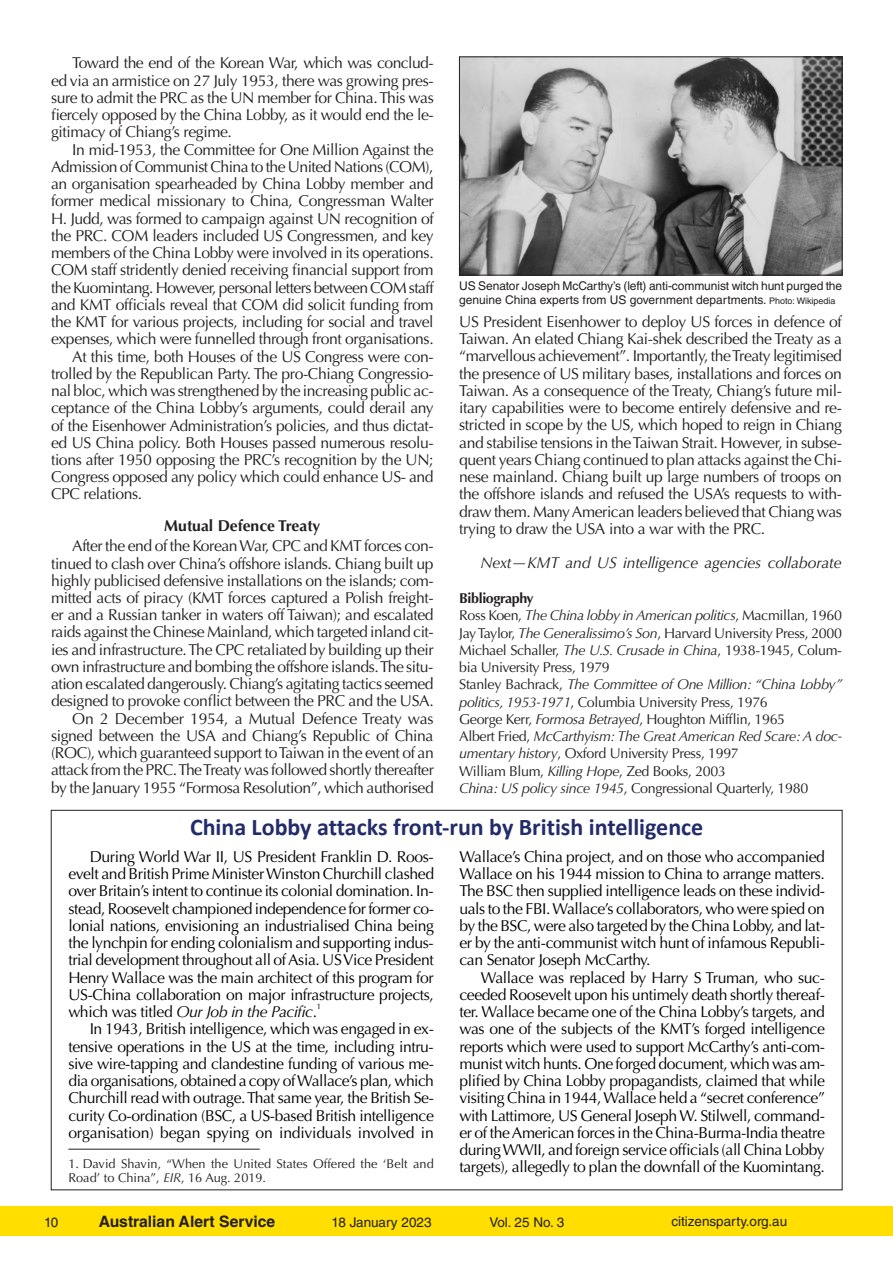
<style>
.page{position:relative;width:893px;height:1263px;background:#fff}
.page>*{position:absolute;margin:0;border:0;box-sizing:border-box;transform-origin:0 0}
.t1{font:700 24px "Calibri";color:#232c6a}
.t2{font:15.75px/17.2px "Optima LT Std";letter-spacing:-.025em;color:#231f20;text-align:justify}
.t3{font:15.75px/17.2px "Optima LT Std";letter-spacing:-.025em;color:#000;text-align:justify}
.t4{font:italic 15.75px "Optima LT Std";letter-spacing:-.01em;color:#231f20}
.t5{font:700 15.75px "Helvetica LT Std";color:#231f20}
.t6{font:700 15.75px "Optima LT Std";color:#231f20}
.t7{font:14.25px/17.2px "Optima LT Std";letter-spacing:-.025em;color:#231f20}
.t8{font:13.5px "Helvetica LT Std";color:#231f20}
.t9{font:12.75px/14.2px "Optima LT Std";color:#231f20}
.t10{font:12px/14.4px "Helvetica LT Std";letter-spacing:-.005em;color:#231f20}
.t11{font:7.8px "Optima LT Std";color:#000}
.s1{font-size:9px}
.s2{font-weight:700}
.s3{font-style:italic}
</style>
<div class="page">
<div style="left:0;top:1206px;width:893px;height:30px;background:#ffde00"></div>
<hr style="left:68px;top:1149px;width:192px;height:1px;background:#231f20">
<img style="left:461px;top:59px;width:379px;height:214px">
<div style="left:459px;top:57px;width:383px;height:218px;border:1px solid #231f20"></div>
<p class="t2" style="left:51px;top:55px;width:384px;text-indent:21px">Toward the end of the Korean War, which was conclud&shy;ed via an armistice on 27 July 1953, there was growing pres&shy;sure to admit the PRC as the UN member for China. This was fiercely opposed by the China Lobby, as it would end the le&shy;gitimacy of Chiang’s regime.</p>
<p class="t2" style="left:72px;top:141px;width:363px">In mid-1953, the Committee for One Million Against the</p>
<p class="t2" style="left:51px;top:158px;width:384px">Admission of Communist China to the United Nations (COM),</p>
<p class="t2" style="left:51px;top:175px;width:384px">an organisation spearheaded by China Lobby member and</p>
<p class="t2" style="left:51px;top:193px;width:384px">former medical missionary to China, Congressman Walter</p>
<p class="t2" style="left:51px;top:210px;width:384px">H. Judd, was formed to campaign against UN recognition of</p>
<p class="t2" style="left:51px;top:227px;width:384px">the PRC. COM leaders included US Congressmen, and key</p>
<p class="t2" style="left:51px;top:244px;width:384px">members of the China Lobby were involved in its operations.</p>
<p class="t2" style="left:51px;top:262px;width:384px">COM staff stridently denied receiving financial support from</p>
<p class="t2" style="left:51px;top:279px;width:384px">the Kuomintang. However, personal letters between COM staff</p>
<p class="t2" style="left:51px;top:296px;width:384px">and KMT officials reveal that COM did solicit funding from</p>
<p class="t2" style="left:51px;top:313px;width:384px">the KMT for various projects, including for social and travel</p>
<p class="t2" style="left:51px;top:330px;width:384px">expenses, which were funnelled through front organisations.</p>
<p class="t2" style="left:72px;top:348px;width:363px">At this time, both Houses of the US Congress were con-</p>
<p class="t2" style="left:51px;top:365px;width:384px">trolled by the Republican Party. The pro-Chiang Congressio-</p>
<p class="t2" style="left:51px;top:382px;width:384px">nal bloc, which was strengthened by the increasing public ac-</p>
<p class="t2" style="left:51px;top:399px;width:384px">ceptance of the China Lobby’s arguments, could derail any</p>
<p class="t2" style="left:51px;top:417px;width:384px">of the Eisenhower Administration’s policies, and thus dictat-</p>
<p class="t2" style="left:51px;top:434px;width:384px">ed US China policy. Both Houses passed numerous resolu-</p>
<p class="t2" style="left:51px;top:451px;width:384px">tions after 1950 opposing the PRC’s recognition by the UN;</p>
<p class="t2" style="left:51px;top:468px;width:384px">Congress opposed any policy which could enhance US- and</p>
<p class="t2" style="left:51px;top:486px;width:93px">CPC relations.</p>
<p class="t6" style="left:164px;top:516px;width:158px">Mutual Defence Treaty</p>
<p class="t2" style="left:51px;top:537px;width:384px;text-align:right">After the end of the Korean War, CPC and KMT forces con&shy;tinued to clash over China’s offshore islands. Chiang built up highly publicised defensive installations on the islands; com&shy;mitted acts of piracy (KMT forces captured a Polish freight&shy;er and a Russian tanker in waters off Taiwan); and escalated raids against the Chinese Mainland, which targeted inland cit&shy;ies and infrastructure. The CPC retaliated by building up their own infrastructure and bombing the offshore islands. The situ&shy;ation escalated dangerously. Chiang’s agitating tactics seemed designed to provoke conflict between the PRC and the USA.<br>On 2 December 1954, a Mutual Defence Treaty was signed between the USA and Chiang’s Republic of China (ROC), which guaranteed support to Taiwan in the event of an attack from the PRC. The Treaty was followed shortly thereafter by the January 1955 “Formosa Resolution”, which authorised</p>
<p class="t10" style="left:459px;top:278px;width:384px">US Senator Joseph McCarthy’s (left) anti-communist witch hunt purged the genuine China experts from US government departments. <span class="s1">Photo: Wikipedia</span></p>
<p class="t2" style="left:459px;top:313px;width:384px">US President Eisenhower to deploy US forces in defence of Taiwan. An elated Chiang Kai-shek described the Treaty as a “marvellous achievement”. Importantly, the Treaty legitimised the presence of US military bases, installations and forces on Taiwan. As a consequence of the Treaty, Chiang’s future mil&shy;itary capabilities were to become entirely defensive and re&shy;stricted in scope by the US, which hoped to reign in Chiang and stabilise tensions in the Taiwan Strait. However, in subse&shy;quent years Chiang continued to plan attacks against the Chi&shy;nese mainland. Chiang built up large numbers of troops on the offshore islands and refused the USA’s requests to with&shy;draw them. Many American leaders believed that Chiang was trying to draw the USA into a war with the PRC.</p>
<p class="t4" style="left:480px;top:554px;width:363px">Next—KMT and US intelligence agencies collaborate</p>
<p class="t7" style="left:459px;top:590px;width:385px"><span class="s2">Bibliography<br></span>Ross Koen, <span class="s3">The China lobby in American politics</span>, Macmillan, 1960<br>Jay Taylor, <span class="s3">The Generalissimo’s Son</span>, Harvard University Press, 2000<br>Michael Schaller, <span class="s3">The U.S. Crusade in China</span>, 1938-1945, Colum&shy;bia University Press, 1979<br>Stanley Bachrack, <span class="s3">The Committee of One Million: “China Lobby” politics, 1953-1971</span>, Columbia University Press, 1976<br>George Kerr, <span class="s3">Formosa Betrayed</span>, Houghton Mifflin, 1965<br>Albert Fried, <span class="s3">McCarthyism: The Great American Red Scare: A doc&shy;umentary history</span>, Oxford University Press, 1997<br>William Blum, <span class="s3">Killing Hope</span>, Zed Books, 2003<br><span class="s3">China: US policy since 1945</span>, Congressional Quarterly, 1980</p>
<h1 class="t1" style="left:190px;top:809px;width:515px">China Lobby attacks front-run by British intelligence</h1>
<p class="t3" style="left:68px;top:848px;width:367px;text-indent:21px">During World War II, US President Franklin D. Roos&shy;evelt and British Prime Minister Winston Churchill clashed over Britain’s intent to continue its colonial domination. In&shy;stead, Roosevelt championed independence for former co&shy;lonial nations, envisioning an industrialised China being the lynchpin for ending colonialism and supporting indus&shy;trial development throughout all of Asia. US Vice President Henry Wallace was the main architect of this program for US-China collaboration on major infrastructure projects, which was titled <span class="s3">Our Job in the Pacific</span>.</p>
<p class="t3" style="left:459px;top:848px;width:367px">Wallace’s China project, and on those who accompanied Wallace on his 1944 mission to China to arrange matters.<br>The BSC then supplied intelligence leads on these individ&shy;uals to the FBI. Wallace’s collaborators, who were spied on by the BSC, were also targeted by the China Lobby, and lat&shy;er by the anti-communist witch hunt of infamous Republi&shy;can Senator Joseph McCarthy.</p>
<p class="t3" style="left:459px;top:969px;width:367px;text-indent:21px">Wallace was replaced by Harry S Truman, who suc&shy;ceeded Roosevelt upon his untimely death shortly thereaf&shy;ter. Wallace became one of the China Lobby’s targets, and was one of the subjects of the KMT’s forged intelligence reports which were used to support McCarthy’s anti-com&shy;munist witch hunts. One forged document, which was am&shy;plified by China Lobby propagandists, claimed that while visiting China in 1944, Wallace held a “secret conference” with Lattimore, US General Joseph W. Stilwell, command&shy;er of the American forces in the China-Burma-India theatre during WWII, and foreign service officials (all China Lobby targets), allegedly to plan the downfall of the Kuomintang.</p>
<p class="t11" style="left:317px;top:1002px;width:6px">1</p>
<p class="t3" style="left:68px;top:1021px;width:367px;text-indent:21px">In 1943, British intelligence, which was engaged in ex&shy;tensive operations in the US at the time, including intru&shy;sive wire-tapping and clandestine funding of various me&shy;dia organisations, obtained a copy of Wallace’s plan, which Churchill read with outrage. That same year, the British Se&shy;curity Co-ordination (BSC, a US-based British intelligence organisation) began spying on individuals involved in</p>
<p class="t9" style="left:68px;top:1157px;width:367px">1. David Shavin, “When the United States Offered the ‘Belt and<br>Road’ to China”, <span class="s3">EIR</span>, 16 Aug. 2019.</p>
<p class="t8" style="left:44px;top:1214px;width:16px">10</p>
<p class="t5" style="left:99px;top:1212px;width:178px">Australian Alert Service</p>
<p class="t8" style="left:331px;top:1214px;width:102px">18 January 2023</p>
<p class="t8" style="left:489px;top:1214px;width:76px">Vol. 25 No. 3</p>
<p class="t8" style="left:671px;top:1214px;width:117px">citizensparty.org.au</p>
</div>
